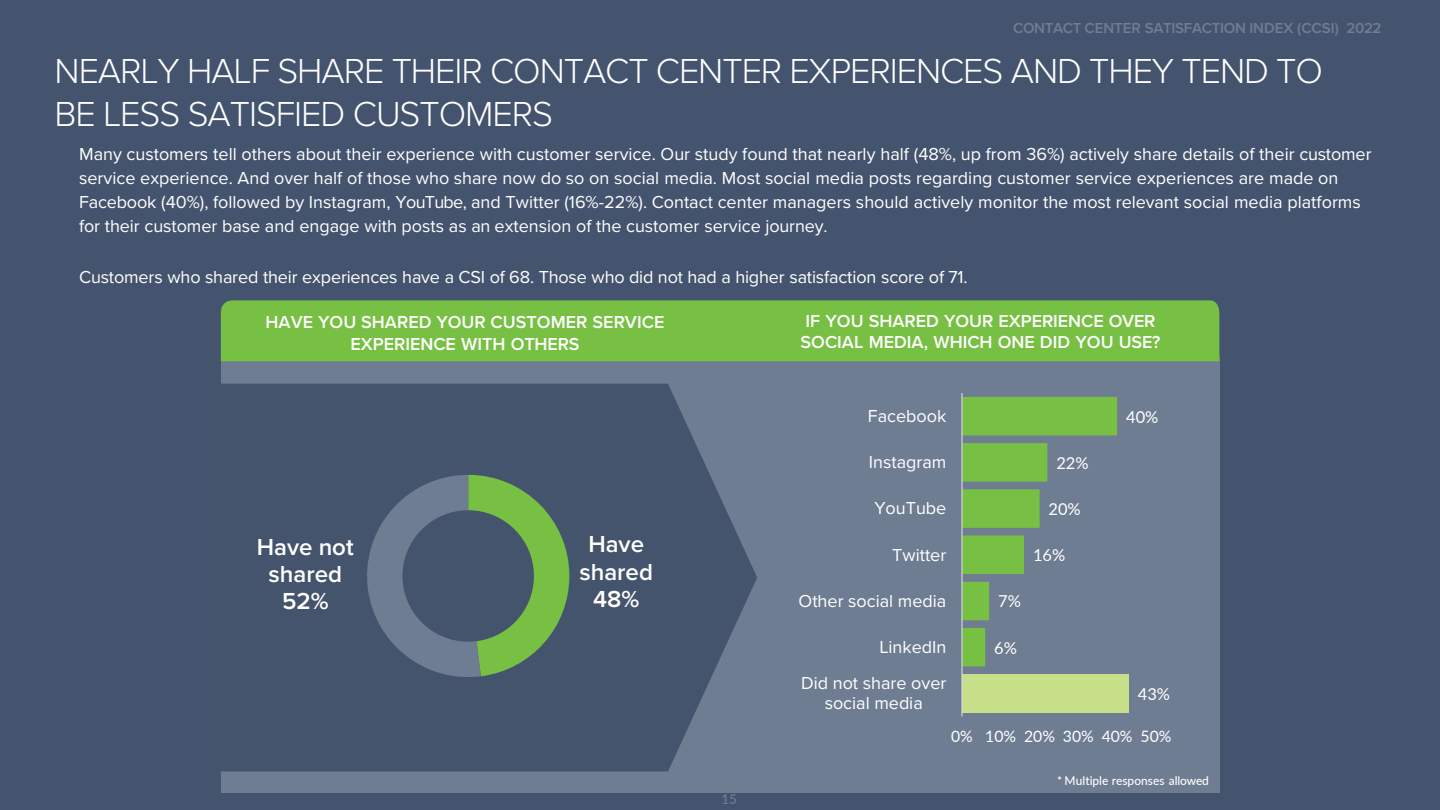
<style>
.page{position:relative;width:1440px;height:810px;background:#45546e}
.page>*{position:absolute;margin:0;border:0;box-sizing:border-box;transform-origin:0 0}
.t1{font:300 36px/43.2px "Proxima Nova";letter-spacing:-.03em;color:#fff}
.t2{font:600 24px/27.2px "Proxima Nova";color:#fff;text-align:center}
.t3{font:18px/24px "Proxima Nova";color:#fff}
.t4{font:600 18px/21.6px "Proxima Nova";color:#fff;text-align:center}
.t5{font:16.5px "Lato";color:#fff}
.t6{font:15.75px "Lato";letter-spacing:.005em;color:#fff}
.t7{font:600 15px "Proxima Nova";letter-spacing:-.015em;color:#707d92}
.t8{font:600 13.5px "Lato";color:#6e7c92}
.t9{font:500 12px "Lato";color:#fff}
</style>
<div class="page">
<div style="left:221px;top:356px;width:998px;height:437px;background:#6f7d92"></div>
<div style="left:221px;top:300px;width:998px;height:61px;background:#77c044"></div>
<svg style="left:221px;top:384px;width:536px;height:387px;background:#495870"></svg>
<svg style="left:361px;top:475px;width:208px;height:208px"></svg>
<div style="left:962px;top:674px;width:167px;height:39px;background:#c8df8a"></div>
<svg style="left:963px;top:397px;width:154px;height:269px"></svg>
<hr style="left:961px;top:393px;width:2px;height:324px;background:#d9d9d9">
<p class="t7" style="left:1013px;top:17px;width:370px">CONTACT CENTER SATISFACTION INDEX (CCSI) 2022</p>
<h2 class="t1" style="left:55px;top:47px;width:1270px">NEARLY HALF SHARE THEIR CONTACT CENTER EXPERIENCES AND THEY TEND TO<br>BE LESS SATISFIED CUSTOMERS</h2>
<p class="t3" style="left:79px;top:141px;width:1294px">Many customers tell others about their experience with customer service. Our study found that nearly half (48%, up from 36%) actively share details of their customer service experience. And over half of those who share now do so on social media. Most social media posts regarding customer service experiences are made on Facebook (40%), followed by Instagram, YouTube, and Twitter (16%-22%). Contact center managers should actively monitor the most relevant social media platforms for their customer base and engage with posts as an extension of the customer service journey.</p>
<p class="t3" style="left:79px;top:264px;width:890px">Customers who shared their experiences have a CSI of 68. Those who did not had a higher satisfaction score of 71.</p>
<p class="t4" style="left:266px;top:311px;width:400px">HAVE YOU SHARED YOUR CUSTOMER SERVICE<br>EXPERIENCE WITH OTHERS</p>
<p class="t4" style="left:801px;top:309px;width:361px;text-align:left">IF YOU SHARED YOUR EXPERIENCE OVER<br>SOCIAL MEDIA, WHICH ONE DID YOU USE?</p>
<p class="t2" style="left:257px;top:533px;width:98px">Have not shared<br>52%</p>
<p class="t2" style="left:579px;top:530px;width:75px">Have shared<br>48%</p>
<p class="t8" style="left:722px;top:789px;width:17px">15</p>
<p class="t3" style="left:868px;top:403px;width:80px">Facebook</p>
<p class="t5" style="left:1126px;top:405px;width:34px">40%</p>
<p class="t3" style="left:869px;top:449px;width:79px">Instagram</p>
<p class="t5" style="left:1056px;top:451px;width:34px">22%</p>
<p class="t3" style="left:874px;top:496px;width:73px">YouTube</p>
<p class="t5" style="left:1049px;top:497px;width:34px">20%</p>
<p class="t3" style="left:892px;top:542px;width:56px">Twitter</p>
<p class="t5" style="left:1033px;top:543px;width:34px">16%</p>
<p class="t3" style="left:799px;top:588px;width:149px">Other social media</p>
<p class="t5" style="left:998px;top:590px;width:24px">7%</p>
<p class="t3" style="left:879px;top:634px;width:68px">LinkedIn</p>
<p class="t5" style="left:994px;top:636px;width:24px">6%</p>
<p class="t3" style="left:801px;top:672px;width:147px;line-height:20.2px;text-align:center">Did not share over social media</p>
<p class="t5" style="left:1138px;top:682px;width:34px">43%</p>
<p class="t6" style="left:951px;top:726px;width:23px">0%</p>
<p class="t6" style="left:985px;top:726px;width:32px">10%</p>
<p class="t6" style="left:1024px;top:726px;width:32px">20%</p>
<p class="t6" style="left:1063px;top:726px;width:32px">30%</p>
<p class="t6" style="left:1102px;top:726px;width:32px">40%</p>
<p class="t6" style="left:1140px;top:726px;width:32px">50%</p>
<p class="t9" style="left:1057px;top:772px;width:153px">* Multiple responses allowed</p>
</div>
